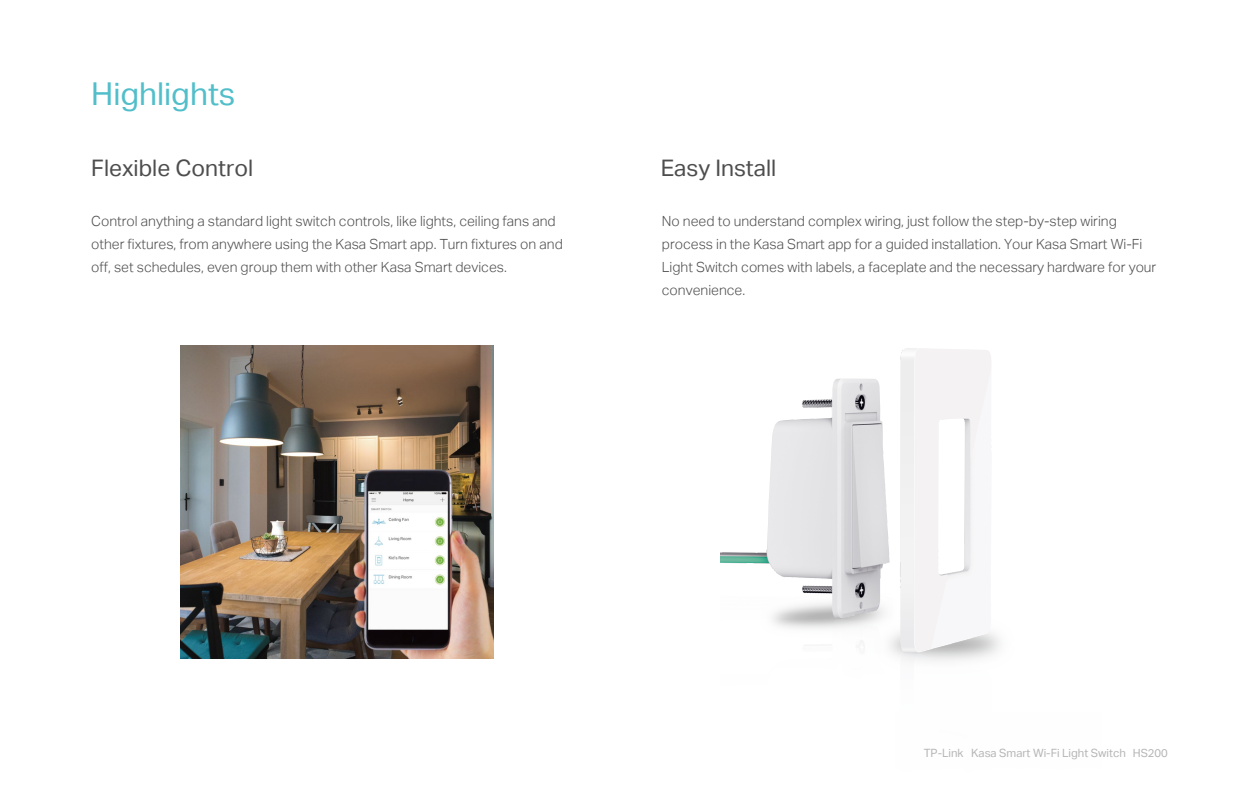
<style>
.page{position:relative;width:1260px;height:788px;background:#fff}
.page>*{position:absolute;margin:0;border:0;box-sizing:border-box;transform-origin:0 0}
.t1{font:31.5px "TP Link Aktiv Regular";color:#51beca}
.t2{font:22.75px "TP Link Aktiv Regular";color:#4d4d4d}
.t3{font:14px/22.8px "TP Link Aktiv Light";color:#4d4d4d}
.t4{font:11.38px "TP Link Aktiv Regular";color:#b5b5b5}
.s1{font-size:11.2px}
</style>
<div class="page">
<img style="left:720px;top:348px;width:280px;height:314px">
<img style="left:180px;top:345px;width:313px;height:313px">
<h1 class="t1" style="left:91px;top:76px;width:146px">Highlights</h1>
<h2 class="t2" style="left:91px;top:154px;width:164px">Flexible Control</h2>
<p class="t3" style="left:91px;top:210px;width:473px">Control anything a standard light switch controls, like lights, ceiling fans and other fixtures, from anywhere using the Kasa Smart app. Turn fixtures on and off, set schedules, even group them with other Kasa Smart devices.</p>
<h2 class="t2" style="left:661px;top:154px;width:117px">Easy Install</h2>
<p class="t3" style="left:662px;top:210px;width:496px">No need to understand complex wiring, just follow the step-by-step wiring process in the Kasa Smart app for a guided installation. Your Kasa Smart Wi-Fi Light Switch comes with labels, a faceplate and the necessary hardware for your convenience.</p>
<p class="t4" style="left:924px;top:746px;width:246px">TP-Link Kasa Smart Wi-Fi Light Switch <span class="s1">HS200</span></p>
</div>
